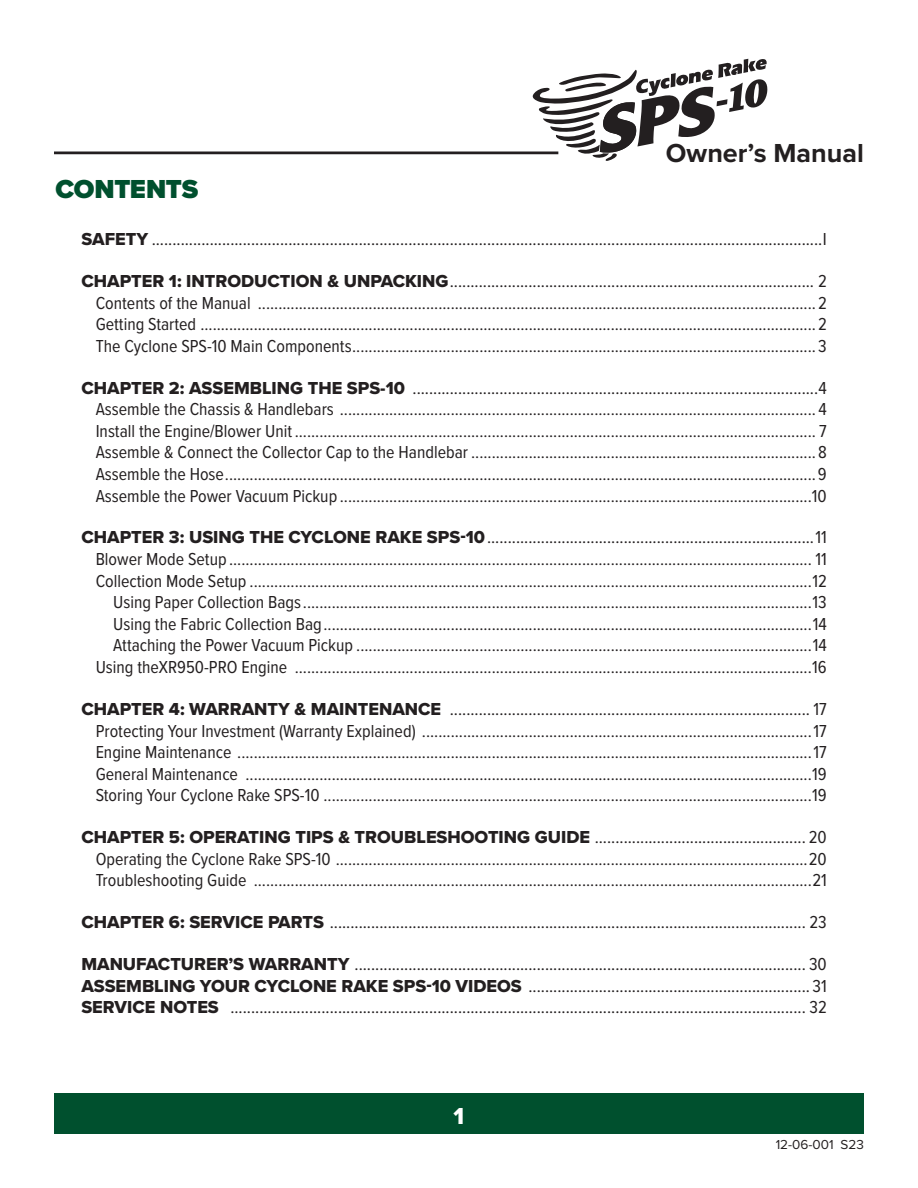
<style>
.page{position:relative;width:918px;height:1188px;background:#fff}
.page>*{position:absolute;margin:0;border:0;box-sizing:border-box;transform-origin:0 0}
.t1{font:700 27px "Proxima Nova";color:#231f20}
.Chapter_Head{font:900 27px "Proxima Nova";letter-spacing:-.01em;color:#00502e}
.t2{font:24px "Proxima Nova Extrabld";color:#fff}
.t3{font:18px/21.6px "Proxima Nova Cond";color:#231f20;text-align:justify}
.t4{font:18px/21.6px "Proxima Nova";color:#231f20;text-align:justify}
.t5{font:13.5px "Proxima Nova";color:#231f20}
.s1{font-family:"Proxima Nova Extrabld"}
.s2{font-family:"Proxima Nova Cond"}
.s3{font-family:"Proxima Nova"}
</style>
<div class="page">
<div style="left:54px;top:1094px;width:810px;height:40px;background:#00502e"></div>
<hr style="left:54px;top:152px;width:504px;height:2px;background:#231f20">
<svg style="left:532px;top:59px;width:236px;height:102px"></svg>
<p class="Chapter_Head" style="left:55px;top:169px;width:144px">CONTENTS</p>
<p class="t1" style="left:666px;top:133px;width:200px">Owner’s Manual</p>
<p class="t4" style="left:81px;top:228px;width:747px"><span class="s1">SAFETY</span> ..................................................................................................................................................................<span class="s2">I</span></p>
<p class="t3" style="left:96px;top:269px;width:733px;text-indent:-14px"><span class="s1">CHAPTER 1: INTRODUCTION &amp; UNPACKING</span><span class="s3">........................................................................................</span> 2<br>Contents of the Manual ........................................................................................................................................2<br>Getting Started ......................................................................................................................................................2<br>The Cyclone SPS-10 Main Components................................................................................................................. 3</p>
<p class="t3" style="left:96px;top:376px;width:733px;text-indent:-14px"><span class="s1">CHAPTER 2: ASSEMBLING THE SPS-10</span> <span class="s3">..................................................................................................</span>4<br>Assemble the Chassis &amp; Handlebars .................................................................................................................... 4<br>Install the Engine/Blower Unit ............................................................................................................................... 7<br>Assemble &amp; Connect the Collector Cap to the Handlebar ....................................................................................8<br>Assemble the Hose................................................................................................................................................9<br>Assemble the Power Vacuum Pickup ...................................................................................................................10</p>
<p class="t3" style="left:81px;top:526px;width:747px;text-align:right"><span class="s1">CHAPTER 3: USING THE CYCLONE RAKE SPS-10</span><span class="s3">...............................................................................</span>11<br>Blower Mode Setup .............................................................................................................................................. 11<br>Collection Mode Setup .........................................................................................................................................12<br>Using Paper Collection Bags............................................................................................................................13<br>Using the Fabric Collection Bag.......................................................................................................................14<br>Attaching the Power Vacuum Pickup ...............................................................................................................14<br>Using theXR950-PRO Engine ..............................................................................................................................16</p>
<p class="t3" style="left:96px;top:697px;width:733px;text-indent:-14px"><span class="s1">CHAPTER 4: WARRANTY &amp; MAINTENANCE</span> <span class="s3">.......................................................................................</span> 17<br>Protecting Your Investment (Warranty Explained) ...............................................................................................17<br>Engine Maintenance ............................................................................................................................................17<br>General Maintenance ..........................................................................................................................................19<br>Storing Your Cyclone Rake SPS-10 .......................................................................................................................19</p>
<p class="t3" style="left:96px;top:826px;width:733px;text-indent:-14px"><span class="s1">CHAPTER 5: OPERATING TIPS &amp; TROUBLESHOOTING GUIDE</span> <span class="s3">...................................................</span> 20<br>Operating the Cyclone Rake SPS-10 ...................................................................................................................20<br>Troubleshooting Guide ........................................................................................................................................21</p>
<p class="t4" style="left:81px;top:911px;width:747px"><span class="s1">CHAPTER 6: SERVICE PARTS</span> ................................................................................................................... <span class="s2">23</span></p>
<p class="t4" style="left:81px;top:952px;width:747px"><span class="s1">MANUFACTURER’S WARRANTY</span> ............................................................................................................. <span class="s2">30<br></span><span class="s1">ASSEMBLING YOUR CYCLONE RAKE SPS-10 VIDEOS</span> .................................................................... <span class="s2">31<br></span><span class="s1">SERVICE NOTES</span> ........................................................................................................................................... <span class="s2">32</span></p>
<h2 class="t2" style="left:454px;top:1098px;width:12px">1</h2>
<p class="t5" style="left:776px;top:1135px;width:90px">12-06-001 S23</p>
</div>
